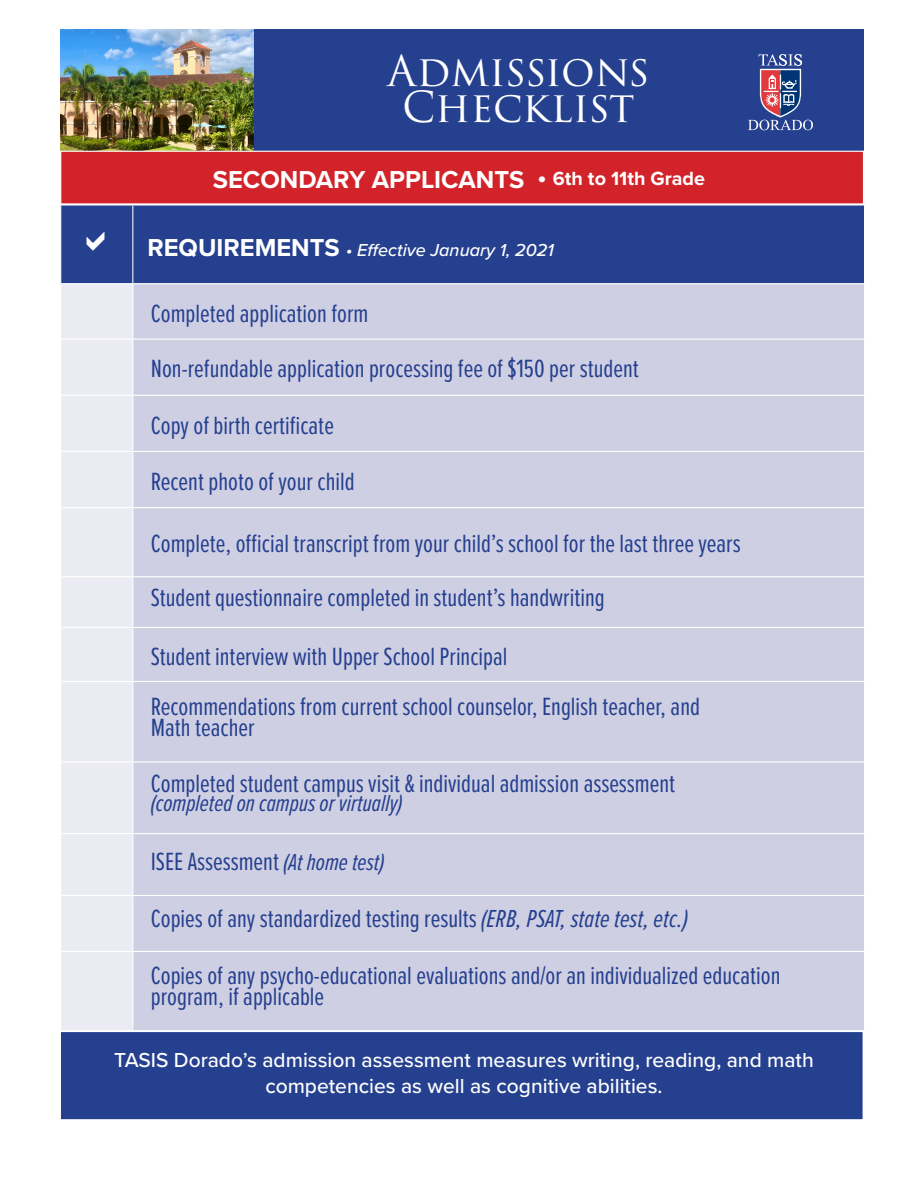
<style>
.page{position:relative;width:918px;height:1188px;background:#fff}
.page>*{position:absolute;margin:0;border:0;box-sizing:border-box;transform-origin:0 0}
.t1{font:41.7px/36.5px "Trajan Pro 3";letter-spacing:-.01em;color:#fff;text-align:center}
.t2{font:25.8px/56.1px "Proxima Nova Ex Cn";color:#25408f}
.t3{font:700 25.35px "Proxima Nova";color:#fff}
.t4{font:italic 24px "Proxima Nova Ex Cn";color:#25408f}
.t5{font:500 21px/25.2px "Proxima Nova";color:#fff;text-align:center}
.t6{font:italic 500 18px "Proxima Nova";color:#fff}
.s1{font-size:19.8px}
.s2{font-weight:700;font-style:normal;font-size:25.35px}
.s3{font-style:italic;font-size:24px}
.s4{font-style:italic;font-size:25.5px}
</style>
<div class="page">
<div style="left:60px;top:29px;width:804px;height:122px;background:#25408f"></div>
<img style="left:60px;top:29px;width:194px;height:122px">
<div style="left:60px;top:151px;width:804px;height:53px;background:#d2232a;border:1px solid #fff"></div>
<svg style="left:748px;top:54px;width:65px;height:76px"></svg>
<div style="left:61px;top:206px;width:803px;height:77px;background:#25408f"></div>
<div style="left:61px;top:284px;width:71px;height:746px;background:#ebebf4"></div>
<div style="left:133px;top:284px;width:731px;height:746px;background:#cfcfe3"></div>
<hr style="left:132px;top:206px;width:1px;height:77px;background:#fff">
<hr style="left:61px;top:339px;width:72px;height:1px;background:#fff">
<hr style="left:133px;top:339px;width:731px;height:1px;background:#fff">
<hr style="left:61px;top:395px;width:72px;height:1px;background:#fff">
<hr style="left:133px;top:395px;width:731px;height:1px;background:#fff">
<hr style="left:61px;top:451px;width:72px;height:1px;background:#fff">
<hr style="left:133px;top:451px;width:731px;height:1px;background:#fff">
<hr style="left:61px;top:507px;width:72px;height:1px;background:#fff">
<hr style="left:133px;top:507px;width:731px;height:1px;background:#fff">
<hr style="left:61px;top:576px;width:72px;height:1px;background:#fff">
<hr style="left:133px;top:576px;width:731px;height:1px;background:#fff">
<hr style="left:61px;top:627px;width:72px;height:1px;background:#fff">
<hr style="left:133px;top:627px;width:731px;height:1px;background:#fff">
<hr style="left:61px;top:681px;width:72px;height:1px;background:#fff">
<hr style="left:133px;top:681px;width:731px;height:1px;background:#fff">
<hr style="left:61px;top:761px;width:72px;height:2px;background:#fff">
<hr style="left:133px;top:761px;width:731px;height:2px;background:#fff">
<hr style="left:61px;top:833px;width:72px;height:1px;background:#fff">
<hr style="left:133px;top:833px;width:731px;height:1px;background:#fff">
<hr style="left:61px;top:895px;width:72px;height:1px;background:#fff">
<hr style="left:133px;top:895px;width:731px;height:1px;background:#fff">
<hr style="left:61px;top:951px;width:72px;height:1px;background:#fff">
<hr style="left:133px;top:951px;width:731px;height:1px;background:#fff">
<div style="left:60px;top:1031px;width:804px;height:90px;background:#25408f;border:1px solid #fff"></div>
<svg style="left:87px;top:231px;width:17px;height:20px"></svg>
<h1 class="t1" style="left:387px;top:54px;width:264px">Admissions<br>Checklist</h1>
<p class="t3" style="left:213px;top:160px;width:494px">SECONDARY APPLICANTS • <span class="s1">6th to 11th Grade</span></p>
<p class="t6" style="left:147px;top:236px;width:408px"><span class="s2">REQUIREMENTS</span> • Effective January 1, 2021</p>
<p class="t2" style="left:151px;top:284px;width:490px">Completed application form<br>Non-refundable application processing fee of $150 per student Copy of birth certificate<br>Recent photo of your child</p>
<p class="t2" style="left:151px;top:516px;width:591px;line-height:54px">Complete, official transcript from your child’s school for the last three years<br>Student questionnaire completed in student’s handwriting</p>
<p class="t2" style="left:151px;top:630px;width:551px;line-height:50.7px">Student interview with Upper School Principal<br>Recommendations from current school counselor, English teacher, and</p>
<p class="t2" style="left:151px;top:699px;width:526px;line-height:55.2px">Math teacher<br>Completed student campus visit &amp; individual admission assessment</p>
<p class="t4" style="left:151px;top:786px;width:253px">(completed on campus or virtually)</p>
<p class="t2" style="left:151px;top:832px;width:235px">ISEE Assessment <span class="s3">(At home test)</span></p>
<p class="t2" style="left:151px;top:889px;width:539px">Copies of any standardized testing results <span class="s4">(ERB, PSAT, state test, etc.)</span></p>
<p class="t2" style="left:151px;top:964px;width:631px;line-height:21px">Copies of any psycho-educational evaluations and/or an individualized education program, if applicable</p>
<p class="t5" style="left:114px;top:1047px;width:701px">TASIS Dorado’s admission assessment measures writing, reading, and math competencies as well as cognitive abilities.</p>
</div>
